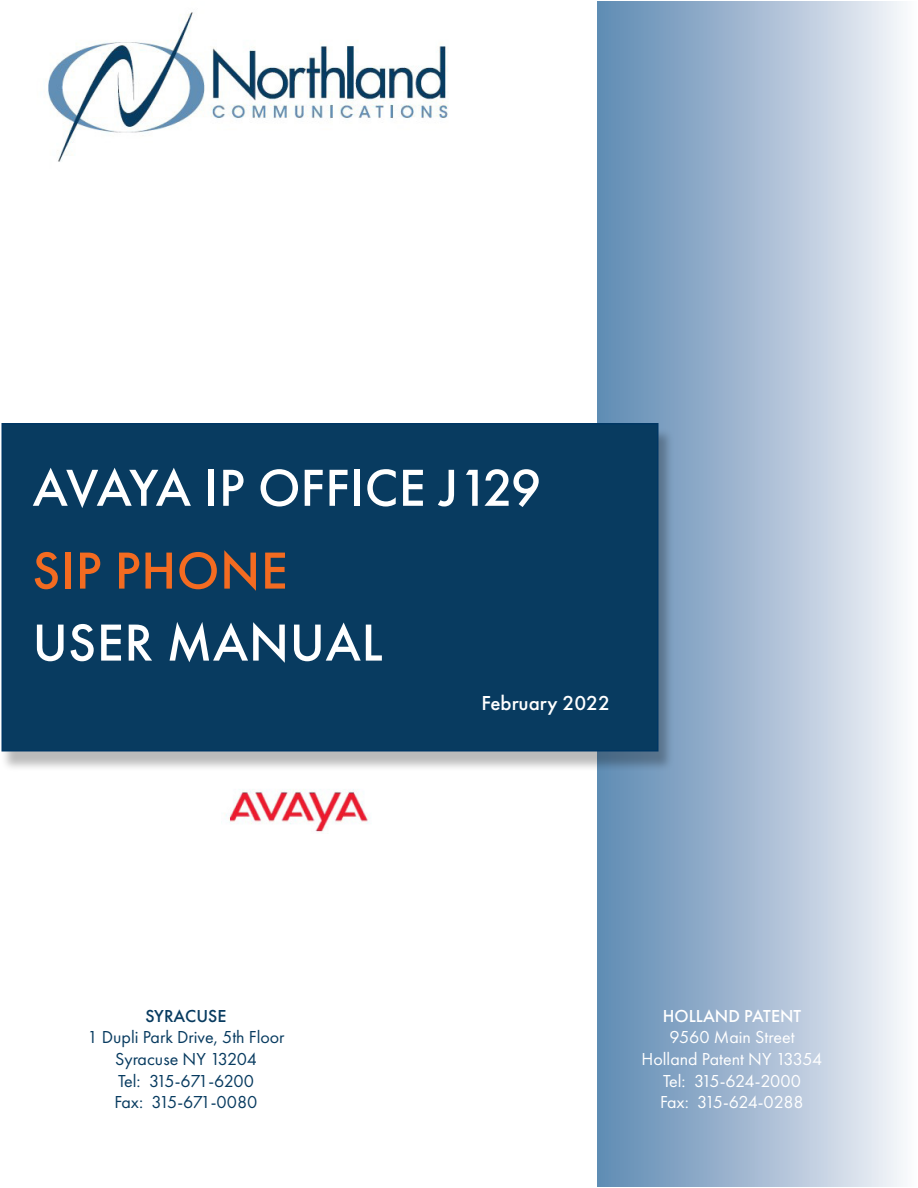
<style>
.page{position:relative;width:918px;height:1188px;background:#fff}
.page>*{position:absolute;margin:0;border:0;box-sizing:border-box;transform-origin:0 0}
.t1{font:500 54px "Futura PT";letter-spacing:.01em;color:#fff}
.t2{font:500 54px "Futura PT";letter-spacing:.01em;color:#f36b21}
.t3{font:500 21px "Futura PT";color:#fff}
.t4{font:18px "Futura PT";color:#083b60}
.t5{font:18px "Futura PT";color:#fff}
.t6{font:18px "Futura PT";letter-spacing:-.035em;color:#083b60}
.t7{font:18px "Futura PT";letter-spacing:-.025em;color:#083b60}
.t8{font:18px "Futura PT";letter-spacing:-.035em;color:#fff}
.t9{font:18px "Futura PT";letter-spacing:-.04em;color:#fff}
.t10{font:500 18px "Futura PT";color:#fff}
.t11{font:500 18px "Futura PT";color:#083b60}
</style>
<div class="page">
<div style="left:597px;top:2px;width:319px;height:1184px;background:linear-gradient(to right,#5c87b1,#f7f6fa)"></div>
<div style="left:1px;top:428px;width:673px;height:345px;background:#000;opacity:.27"></div>
<div style="left:2px;top:424px;width:656px;height:327px;background:#083b60"></div>
<div style="left:2px;top:423px;width:656px;height:329px;border:2px solid #003764"></div>
<img style="left:47px;top:12px;width:401px;height:150px">
<img style="left:224px;top:789px;width:145px;height:43px">
<p class="t1" style="left:33px;top:455px;width:510px">AVAYA IP OFFICE J129</p>
<p class="t2" style="left:33px;top:538px;width:257px">SIP PHONE</p>
<p class="t1" style="left:33px;top:610px;width:352px">USER MANUAL</p>
<p class="t3" style="left:482px;top:691px;width:130px">February 2022</p>
<p class="t11" style="left:146px;top:1005px;width:82px">SYRACUSE</p>
<p class="t4" style="left:87px;top:1027px;width:199px">1 Dupli Park Drive, 5th Floor</p>
<p class="t4" style="left:115px;top:1048px;width:143px">Syracuse NY 13204</p>
<p class="t6" style="left:118px;top:1070px;width:137px">Tel: 315-671-6200</p>
<p class="t7" style="left:114px;top:1091px;width:145px">Fax: 315-671-0080</p>
<p class="t10" style="left:663px;top:1005px;width:140px">HOLLAND PATENT</p>
<p class="t5" style="left:669px;top:1027px;width:127px">9560 Main Street</p>
<p class="t5" style="left:642px;top:1048px;width:182px">Holland Patent NY 13354</p>
<p class="t8" style="left:663px;top:1070px;width:139px">Tel: 315-624-2000</p>
<p class="t9" style="left:660px;top:1091px;width:145px">Fax: 315-624-0288</p>
</div>
